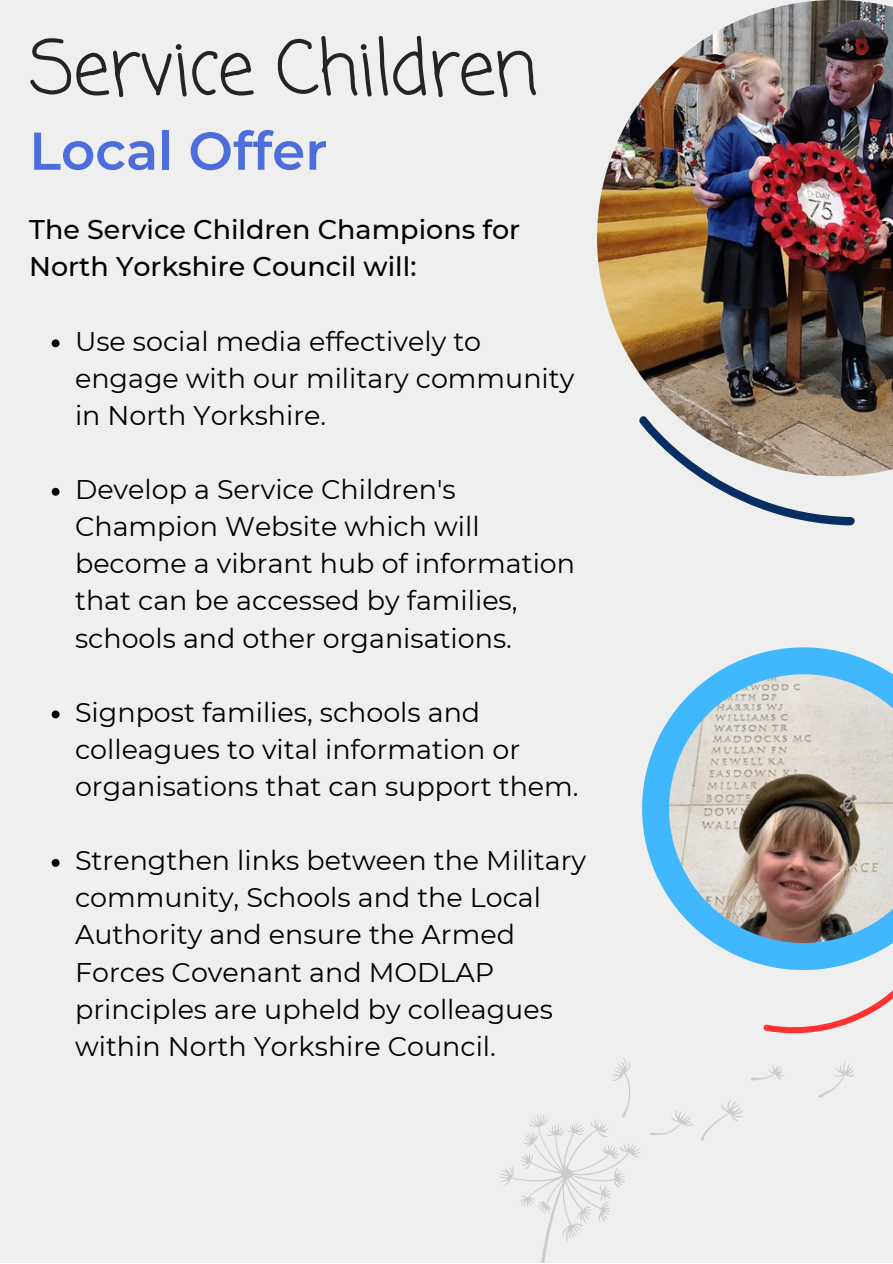
<style>
.page{position:relative;width:893px;height:1264px;background:#fff}
.page>*{position:absolute;margin:0;border:0;box-sizing:border-box;transform-origin:0 0}
.t1{font:75px "Coming Soon";letter-spacing:-.025em;color:#242424}
.t2{font:600 53.1px "Montserrat";color:#4d6ddd}
.t3{font:27px/37px "Montserrat";color:#000}
.t4{font:500 27px/37px "Montserrat";color:#000}
</style>
<div class="page">
<div style="left:0;top:0;width:892px;height:1262px;background:#efefef"></div>
<img style="left:597px;top:0;width:295px;height:475px">
<svg style="left:615px;top:414px;width:249px;height:112px"></svg>
<svg style="left:642px;top:647px;width:250px;height:318px"></svg>
<img style="left:669px;top:674px;width:223px;height:269px">
<svg style="left:763px;top:907px;width:129px;height:126px"></svg>
<svg style="left:52px;top:339px;width:8px;height:8px"></svg>
<svg style="left:52px;top:488px;width:8px;height:7px"></svg>
<svg style="left:52px;top:710px;width:8px;height:8px"></svg>
<svg style="left:52px;top:859px;width:8px;height:7px"></svg>
<svg style="left:499px;top:1058px;width:141px;height:204px"></svg>
<svg style="left:701px;top:1099px;width:42px;height:42px"></svg>
<svg style="left:650px;top:1110px;width:44px;height:25px"></svg>
<svg style="left:818px;top:1062px;width:36px;height:35px"></svg>
<svg style="left:751px;top:1065px;width:33px;height:15px"></svg>
<p class="t1" style="left:29px;top:17px;width:510px">Service Children</p>
<p class="t2" style="left:29px;top:118px;width:300px">Local Offer</p>
<p class="t4" style="left:29px;top:211px;width:492px">The Service Children Champions for<br>North Yorkshire Council will:</p>
<p class="t3" style="left:75px;top:322px;width:501px">Use social media effectively to engage with our military community in North Yorkshire.</p>
<p class="t3" style="left:75px;top:471px;width:501px">Develop a Service Children's<br>Champion Website which will become a vibrant hub of information that can be accessed by families, schools and other organisations.</p>
<p class="t3" style="left:75px;top:693px;width:505px">Signpost families, schools and colleagues to vital information or organisations that can support them.</p>
<p class="t3" style="left:75px;top:842px;width:512px">Strengthen links between the Military community, Schools and the Local Authority and ensure the Armed Forces Covenant and MODLAP principles are upheld by colleagues within North Yorkshire Council.</p>
</div>
